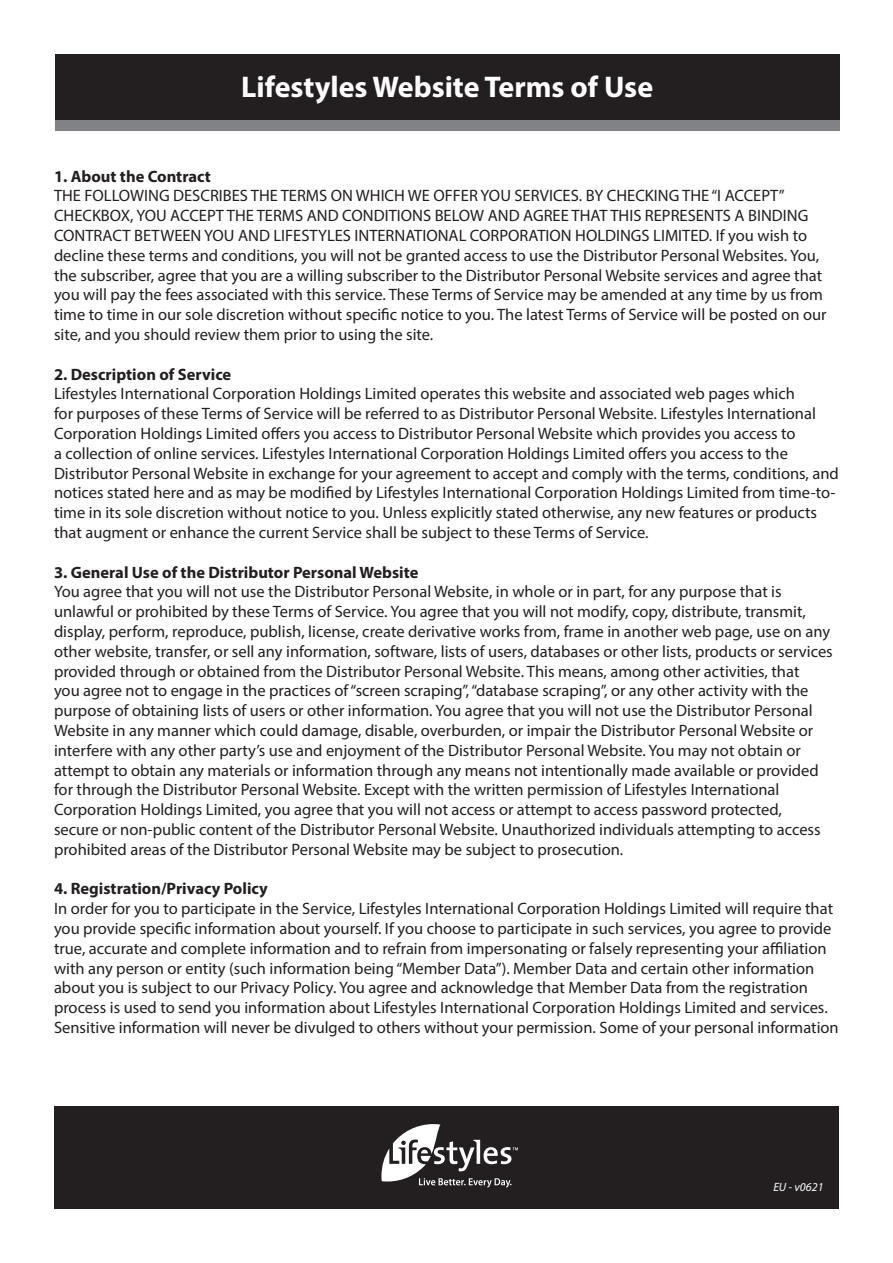
<style>
.page{position:relative;width:893px;height:1263px;background:#fff}
.page>*{position:absolute;margin:0;border:0;box-sizing:border-box;transform-origin:0 0}
.t1{font:700 30px "Myriad Pro";color:#fff}
.t2{font:16.5px/19.8px "Myriad Pro";color:#231f20}
.t3{font:700 16.5px "Myriad Pro";color:#231f20}
.t4{font:italic 12px "Myriad Pro";color:#fff}
</style>
<div class="page">
<div style="left:54px;top:1107px;width:785px;height:102px;background:#231f20"></div>
<svg style="left:381px;top:1124px;width:137px;height:63px"></svg>
<div style="left:55px;top:64px;width:785px;height:66px;background:#808285"></div>
<div style="left:55px;top:54px;width:785px;height:65px;background:#231f20"></div>
<p class="t1" style="left:241px;top:67px;width:413px">Lifestyles Website Terms of Use</p>
<p class="t3" style="left:54px;top:165px;width:158px">1. About the Contract</p>
<p class="t2" style="left:54px;top:186px;width:774px">THE FOLLOWING DESCRIBES THE TERMS ON WHICH WE OFFER YOU SERVICES. BY CHECKING THE “I ACCEPT” CHECKBOX, YOU ACCEPT THE TERMS AND CONDITIONS BELOW AND AGREE THAT THIS REPRESENTS A BINDING CONTRACT BETWEEN YOU AND LIFESTYLES INTERNATIONAL CORPORATION HOLDINGS LIMITED. If you wish to decline these terms and conditions, you will not be granted access to use the Distributor Personal Websites. You, the subscriber, agree that you are a willing subscriber to the Distributor Personal Website services and agree that you will pay the fees associated with this service. These Terms of Service may be amended at any time by us from time to time in our sole discretion without specific notice to you. The latest Terms of Service will be posted on our site, and you should review them prior to using the site.</p>
<p class="t3" style="left:54px;top:363px;width:179px">2. Description of Service</p>
<p class="t2" style="left:54px;top:384px;width:786px">Lifestyles International Corporation Holdings Limited operates this website and associated web pages which<br>for purposes of these Terms of Service will be referred to as Distributor Personal Website. Lifestyles International Corporation Holdings Limited offers you access to Distributor Personal Website which provides you access to<br>a collection of online services. Lifestyles International Corporation Holdings Limited offers you access to the Distributor Personal Website in exchange for your agreement to accept and comply with the terms, conditions, and notices stated here and as may be modified by Lifestyles International Corporation Holdings Limited from time-to&shy;time in its sole discretion without notice to you. Unless explicitly stated otherwise, any new features or products that augment or enhance the current Service shall be subject to these Terms of Service.</p>
<p class="t3" style="left:54px;top:561px;width:366px">3. General Use of the Distributor Personal Website</p>
<p class="t2" style="left:54px;top:582px;width:780px">You agree that you will not use the Distributor Personal Website, in whole or in part, for any purpose that is unlawful or prohibited by these Terms of Service. You agree that you will not modify, copy, distribute, transmit, display, perform, reproduce, publish, license, create derivative works from, frame in another web page, use on any other website, transfer, or sell any information, software, lists of users, databases or other lists, products or services provided through or obtained from the Distributor Personal Website. This means, among other activities, that<br>you agree not to engage in the practices of “screen scraping”, “database scraping”, or any other activity with the purpose of obtaining lists of users or other information. You agree that you will not use the Distributor Personal Website in any manner which could damage, disable, overburden, or impair the Distributor Personal Website or interfere with any other party’s use and enjoyment of the Distributor Personal Website. You may not obtain or attempt to obtain any materials or information through any means not intentionally made available or provided for through the Distributor Personal Website. Except with the written permission of Lifestyles International Corporation Holdings Limited, you agree that you will not access or attempt to access password protected,<br>secure or non-public content of the Distributor Personal Website. Unauthorized individuals attempting to access prohibited areas of the Distributor Personal Website may be subject to prosecution.</p>
<p class="t3" style="left:54px;top:878px;width:215px">4. Registration/Privacy Policy</p>
<p class="t2" style="left:54px;top:898px;width:786px">In order for you to participate in the Service, Lifestyles International Corporation Holdings Limited will require that you provide specific information about yourself. If you choose to participate in such services, you agree to provide true, accurate and complete information and to refrain from impersonating or falsely representing your affiliation with any person or entity (such information being “Member Data”). Member Data and certain other information about you is subject to our Privacy Policy. You agree and acknowledge that Member Data from the registration process is used to send you information about Lifestyles International Corporation Holdings Limited and services.<br>Sensitive information will never be divulged to others without your permission. Some of your personal information</p>
<p class="t4" style="left:773px;top:1180px;width:52px">EU - v0621</p>
</div>
